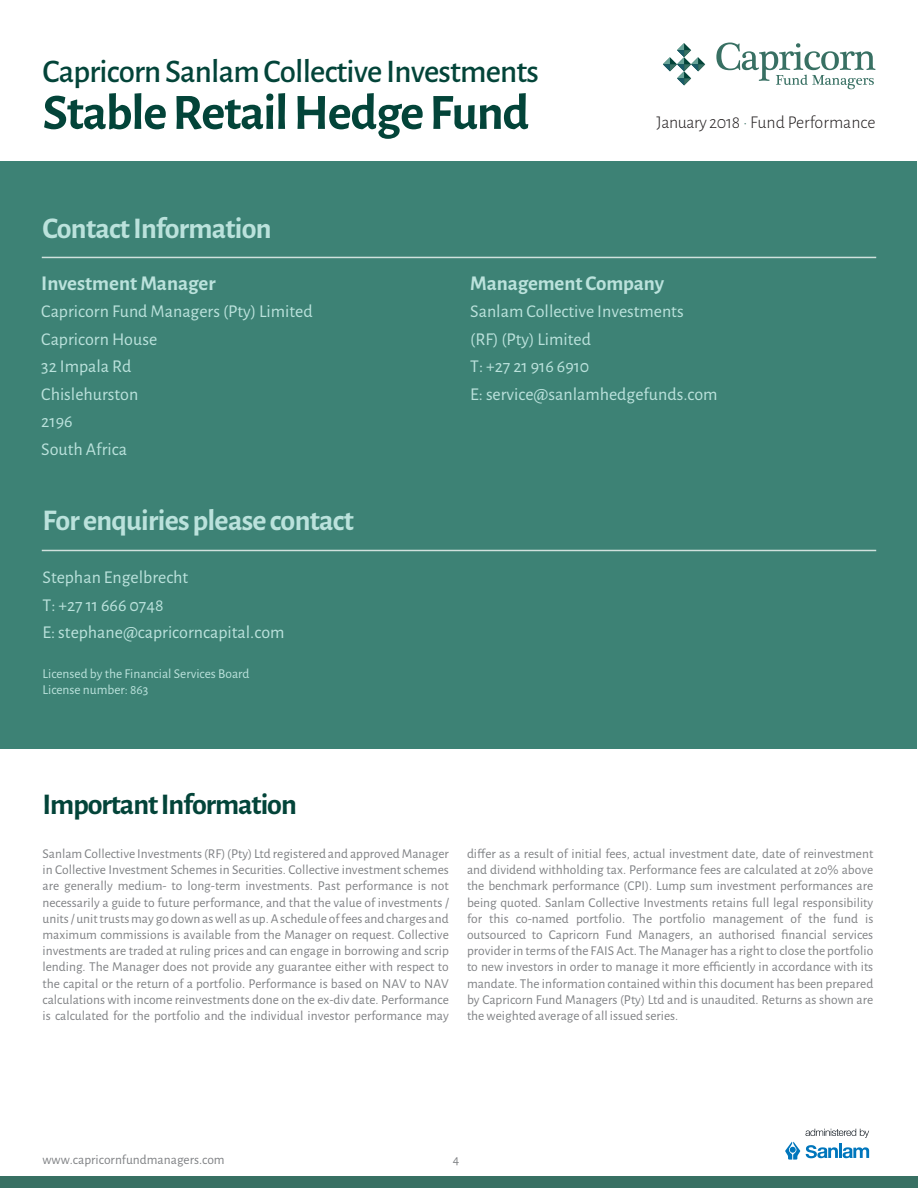
<style>
.page{position:relative;width:918px;height:1188px;background:#fff}
.page>*{position:absolute;margin:0;border:0;box-sizing:border-box;transform-origin:0 0}
.t1{font:700 51px "Alegreya Sans";letter-spacing:-.025em;color:#034439}
.t2{font:500 33px "Alegreya Sans";letter-spacing:-.025em;color:#034439}
.t3{font:700 30px "Alegreya Sans";letter-spacing:-.025em;color:#bbe2dc}
.t4{font:700 30px "Alegreya Sans";letter-spacing:-.035em;color:#034439}
.t5{font:700 21px "Alegreya Sans";letter-spacing:-.005em;color:#bbe2dc}
.t6{font:18px/27.6px "Alegreya Sans";color:#bbe2dc}
.t7{font:300 18px "Alegreya Sans";letter-spacing:-.02em;color:#231f20}
.t8{font:13.5px/16.2px "Alegreya Sans";color:#808285;text-align:justify}
.t9{font:13.5px/16.2px "Alegreya Sans";color:#bbe2dc}
.s1{color:#387063}
</style>
<div class="page">
<div style="left:1px;top:161px;width:916px;height:588px;background:#3d8275"></div>
<hr style="left:42px;top:257px;width:834px;height:1px;background:#d0e1dd">
<hr style="left:42px;top:550px;width:834px;height:1px;background:#d0e1dd">
<div style="left:0;top:1177px;width:918px;height:11px;background:#387063"></div>
<hr style="left:839px;top:1144px;width:3px;height:14px;background:#0076bc">
<svg style="left:806px;top:1145px;width:63px;height:13px"></svg>
<svg style="left:785px;top:1142px;width:15px;height:18px"></svg>
<svg style="left:806px;top:1129px;width:63px;height:9px"></svg>
<svg style="left:716px;top:43px;width:159px;height:46px"></svg>
<svg style="left:663px;top:43px;width:42px;height:42px"></svg>
<h2 class="t2" style="left:43px;top:48px;width:498px">Capricorn Sanlam Collective Investments</h2>
<h1 class="t1" style="left:43px;top:75px;width:488px">Stable Retail Hedge Fund</h1>
<h3 class="t7" style="left:657px;top:111px;width:220px">January 2018 <span class="s1">•</span> Fund Performance</h3>
<h3 class="t3" style="left:43px;top:207px;width:231px">ContactInformation</h3>
<h3 class="t5" style="left:41px;top:268px;width:176px">Investment Manager</h3>
<h3 class="t6" style="left:41px;top:297px;width:273px">Capricorn Fund Managers (Pty) Limited<br>Capricorn House<br>32 Impala Rd<br>Chislehurston<br>2196<br>South Africa</h3>
<h3 class="t3" style="left:43px;top:498px;width:313px">For enquiries please contact</h3>
<h3 class="t6" style="left:43px;top:563px;width:244px">Stephan Engelbrecht<br>T: +27 11 666 0748<br>E: stephane@capricorncapital.com</h3>
<p class="t9" style="left:43px;top:665px;width:209px">Licensed by the Financial Services Board<br>License number: 863</p>
<h3 class="t5" style="left:470px;top:268px;width:195px">Management Company</h3>
<h3 class="t6" style="left:470px;top:297px;width:249px">Sanlam Collective Investments<br>(RF) (Pty) Limited<br>T: +27 21 916 6910<br>E: service@sanlamhedgefunds.com</h3>
<h3 class="t4" style="left:43px;top:783px;width:256px">Important Information</h3>
<p class="t8" style="left:43px;top:845px;width:408px">Sanlam Collective Investments (RF) (Pty) Ltd registered and approved Manager in Collective Investment Schemes in Securities. Collective investment schemes are generally medium- to long-term investments. Past performance is not necessarily a guide to future performance, and that the value of investments / units / unit trusts may go down as well as up. A schedule of fees and charges and maximum commissions is available from the Manager on request. Collective investments are traded at ruling prices and can engage in borrowing and scrip lending. The Manager does not provide any guarantee either with respect to the capital or the return of a portfolio. Performance is based on NAV to NAV calculations with income reinvestments done on the ex-div date. Performance is calculated for the portfolio and the individual investor performance may</p>
<p class="t8" style="left:467px;top:845px;width:408px">differ as a result of initial fees, actual investment date, date of reinvestment and dividend withholding tax. Performance fees are calculated at 20% above the benchmark performance (CPI). Lump sum investment performances are being quoted. Sanlam Collective Investments retains full legal responsibility for this co-named portfolio. The portfolio management of the fund is outsourced to Capricorn Fund Managers, an authorised financial services provider in terms of the FAIS Act. The Manager has a right to close the portfolio to new investors in order to manage it more efficiently in accordance with its mandate. The information contained within this document has been prepared by Capricorn Fund Managers (Pty) Ltd and is unaudited. Returns as shown are the weighted average of all issued series.</p>
<p class="t8" style="left:43px;top:1151px;width:184px">www.capricornfundmanagers.com</p>
<p class="t8" style="left:453px;top:1151px;width:8px">4</p>
</div>
